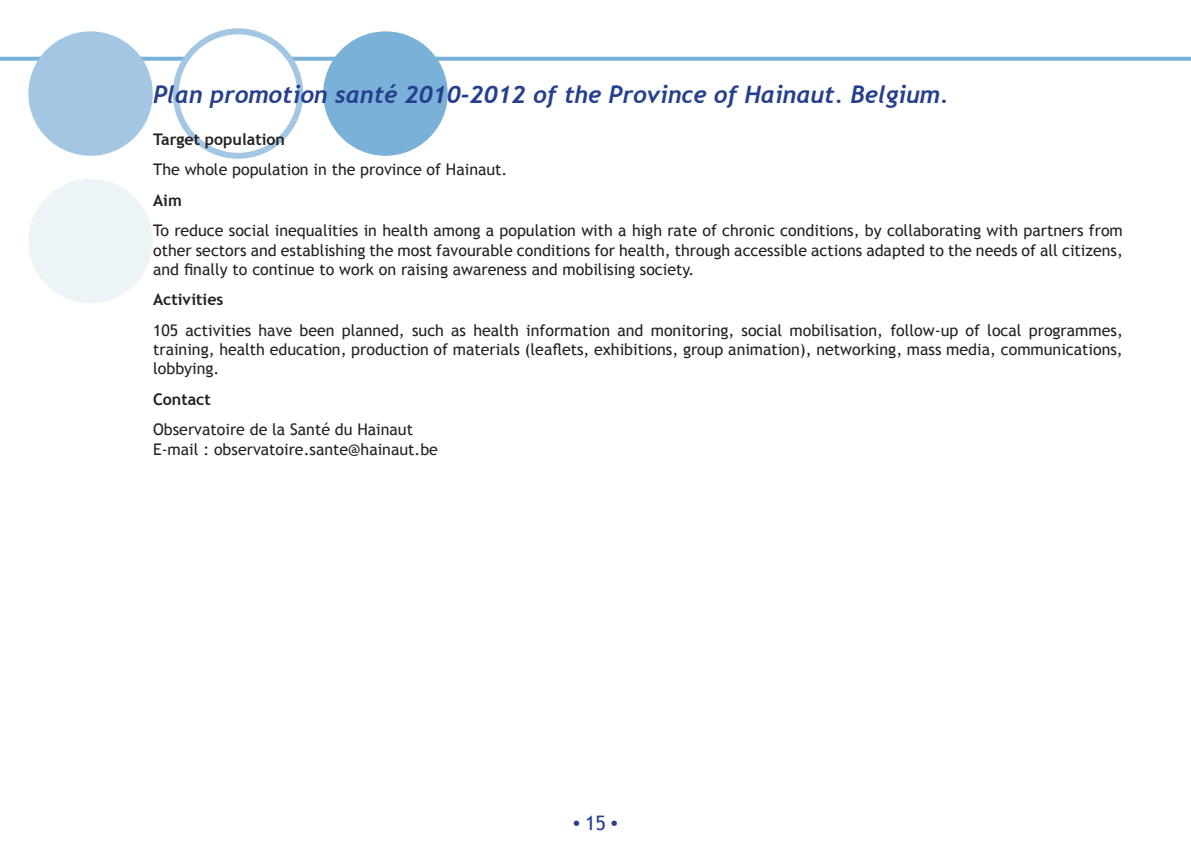
<style>
.page{position:relative;width:1191px;height:851px;background:#fff}
.page>*{position:absolute;margin:0;border:0;box-sizing:border-box;transform-origin:0 0}
.t1{font:italic 700 24px "Trebuchet";color:#253f8e}
.t2{font:20px "Times";color:#253f8e}
.t3{font:16px/19.2px "Trebuchet MS";color:#231f20;text-align:justify}
.t4{font:700 16px "Trebuchet MS";color:#231f20}
.s1{font-family:"Trebuchet MS"}
</style>
<div class="page">
<svg style="left:0;top:57px;width:1191px;height:4px;background:#82b6da"></svg>
<div style="left:28px;top:31px;width:125px;height:125px;background:#a3c6e3;border-radius:50%"></div>
<div style="left:28px;top:179px;width:125px;height:124px;background:#edf4f8;border-radius:50%"></div>
<div style="left:176px;top:31px;width:124px;height:125px;background:#fff;border-radius:50%"></div>
<div style="left:173px;top:28px;width:130px;height:131px;border:6px solid #a3c6e3;border-radius:50%"></div>
<div style="left:323px;top:31px;width:124px;height:125px;background:#7ab1d8;border-radius:50%"></div>
<p class="t1" style="left:153px;top:80px;width:797px">Plan promotion santé 2010-2012 of the Province of Hainaut. Belgium.</p>
<p class="t4" style="left:153px;top:129px;width:133px">Target population</p>
<p class="t3" style="left:153px;top:160px;width:356px">The whole population in the province of Hainaut.</p>
<p class="t4" style="left:153px;top:190px;width:30px">Aim</p>
<p class="t3" style="left:153px;top:221px;width:971px">To reduce social inequalities in health among a population with a high rate of chronic conditions, by collaborating with partners from other sectors and establishing the most favourable conditions for health, through accessible actions adapted to the needs of all citizens, and finally to continue to work on raising awareness and mobilising society.</p>
<p class="t4" style="left:153px;top:289px;width:72px">Activities</p>
<p class="t3" style="left:153px;top:321px;width:971px">105 activities have been planned, such as health information and monitoring, social mobilisation, follow-up of local programmes, training, health education, production of materials (leaflets, exhibitions, group animation), networking, mass media, communications, lobbying.</p>
<p class="t4" style="left:153px;top:389px;width:59px">Contact</p>
<p class="t3" style="left:153px;top:420px;width:286px">Observatoire de la Santé du Hainaut<br>E-mail : observatoire.sante@hainaut.be</p>
<p class="t2" style="left:573px;top:811px;width:46px">• <span class="s1">15</span> •</p>
</div>
